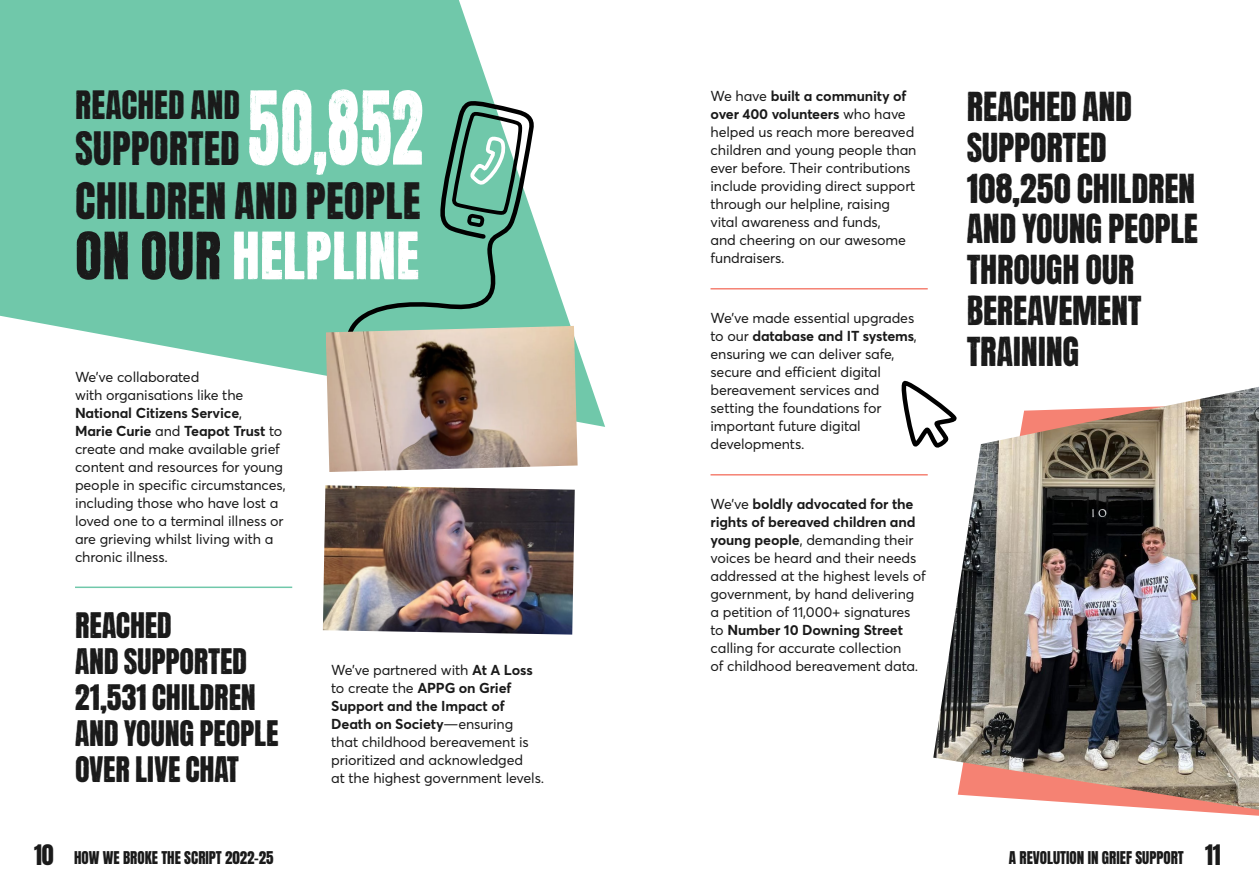
<style>
.page{position:relative;width:1259px;height:893px;background:#fff}
.page>*{position:absolute;margin:0;border:0;box-sizing:border-box;transform-origin:0 0}
.t1{font:86.4px "WWANTON";color:#fff;scale:.75 1}
.t2{font:55.5px "WWANTON";color:#fff}
.t3{font:42.75px "WWANTON";color:#1a1a1a}
.t4{font:39.3px "WWANTON";color:#1a1a1a}
.t5{font:34.05px/41px "WWANTON";letter-spacing:-.01em;color:#1a1a1a}
.t6{font:33.3px "WWANTON";color:#1a1a1a}
.t7{font:30px/36px "WWANTON";letter-spacing:-.01em;color:#1a1a1a}
.t8{font:15px "Anton";color:#1a1a1a}
.t9{font:14.25px/18px "Averta Std";letter-spacing:-.01em;color:#1a1a1a}
.s1{color:#1a1a1a}
.s2{font-weight:700}
.s3{font-size:24px}
</style>
<div class="page">
<img style="left:933px;top:387px;width:326px;height:423px">
<svg style="left:0;top:0;width:605px;height:427px;fill:#70c8aa"></svg>
<img style="left:323px;top:485px;width:252px;height:150px">
<svg style="left:319px;top:96px;width:214px;height:300px;background:#6ebba1"></svg>
<img style="left:326px;top:326px;width:251px;height:146px">
<svg style="left:901px;top:380px;width:58px;height:71px"></svg>
<hr style="left:75px;top:587px;width:217px;height:1px;background:#70c8aa">
<hr style="left:710px;top:288px;width:217px;height:2px;background:#f58273">
<hr style="left:710px;top:474px;width:217px;height:2px;background:#f58273">
<h3 class="t6" style="left:75px;top:87px;width:33px">REACHED</h3>
<h3 class="t6" style="left:191px;top:87px;width:17px">AND</h3>
<h3 class="t4" style="left:75px;top:127px;width:20px">SUPPORTED</h3>
<h1 class="t1" style="left:247px;top:82px;width:237px">50,852</h1>
<h3 class="t3" style="left:75px;top:179px;width:20px">CHILDREN</h3>
<h3 class="t3" style="left:234px;top:179px;width:91px">AND PEOPLE</h3>
<h2 class="t2" style="left:75px;top:226px;width:181px"><span class="s1">ONOUR</span> HELPLINE</h2>
<p class="t9" style="left:75px;top:367px;width:212px">We’ve collaborated<br>with organisations like the<br><span class="s2">National Citizens Service</span>,<br><span class="s2">Marie Curie</span> and <span class="s2">Teapot Trust</span> to create and make available grief content and resources for young people in specific circumstances, including those who have lost a loved one to a terminal illness or are grieving whilst living with a chronic illness.</p>
<h3 class="t7" style="left:75px;top:608px;width:91px">REACHED<br>AND SUPPORTED<br>21,531 CHILDREN<br>AND YOUNG</h3>
<h3 class="t7" style="left:199px;top:716px;width:14px">PEOPLE</h3>
<h3 class="t7" style="left:75px;top:752px;width:15px">OVER</h3>
<h3 class="t7" style="left:135px;top:752px;width:12px">LIVE</h3>
<h3 class="t7" style="left:185px;top:752px;width:15px">CHAT</h3>
<p class="t9" style="left:331px;top:660px;width:214px">We’ve partnered with <span class="s2">At A Loss </span>to create the <span class="s2">APPG on Grief<br>Support and the Impact of<br>Death on Society</span>—ensuring<br>that childhood bereavement is prioritized and acknowledged<br>at the highest government levels.</p>
<p class="t9" style="left:710px;top:87px;width:207px">We have <span class="s2">built a community of over 400 volunteers</span> who have helped us reach more bereaved children and young people than ever before. Their contributions include providing direct support through our helpline, raising vital awareness and funds,<br>and cheering on our awesome fundraisers.</p>
<p class="t9" style="left:710px;top:309px;width:208px">We’ve made essential upgrades to our <span class="s2">database and IT systems</span>, ensuring we can deliver safe, secure and efficient digital bereavement services and setting the foundations for important future digital developments.</p>
<p class="t9" style="left:710px;top:495px;width:217px">We’ve <span class="s2">boldly advocated for the rights of bereaved children and young people</span>, demanding their voices be heard and their needs addressed at the highest levels of government, by hand delivering a petition of 11,000+ signatures to <span class="s2">Number 10 Downing Street </span>calling for accurate collection<br>of childhood bereavement data.</p>
<h3 class="t5" style="left:966px;top:87px;width:33px">REACHED</h3>
<h3 class="t5" style="left:1082px;top:87px;width:18px">AND</h3>
<h3 class="t5" style="left:966px;top:128px;width:126px">SUPPORTED<br>108,250 CHILDREN<br>AND YOUNG</h3>
<h3 class="t5" style="left:1108px;top:210px;width:16px">PEOPLE</h3>
<h3 class="t5" style="left:966px;top:251px;width:17px">THROUGH</h3>
<h3 class="t5" style="left:1085px;top:251px;width:17px">OUR</h3>
<h3 class="t5" style="left:966px;top:292px;width:16px">BEREAVE</h3>
<h3 class="t5" style="left:1072px;top:292px;width:41px">MENT</h3>
<h3 class="t5" style="left:966px;top:333px;width:15px">TRAININ</h3>
<h3 class="t5" style="left:1062px;top:333px;width:19px">G</h3>
<p class="t8" style="left:34px;top:850px;width:241px"><span class="s3">10</span> HOW WE BROKE THE SCRIPT 2022-25</p>
<p class="t8" style="left:1009px;top:850px;width:213px">A REVOLUTION IN GRIEF SUPPORT <span class="s3">11</span></p>
</div>
